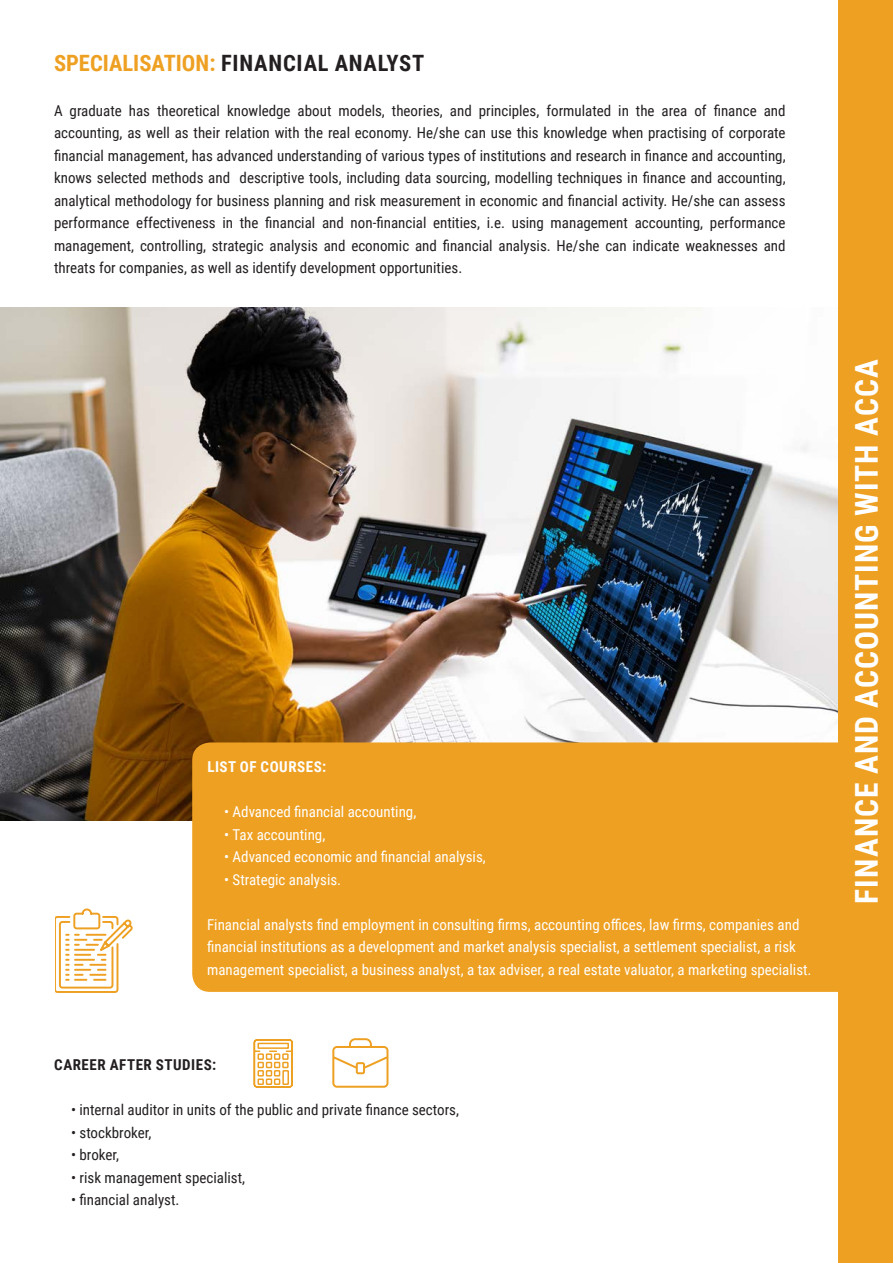
<style>
.page{position:relative;width:893px;height:1263px;background:#fff}
.page>*{position:absolute;margin:0;border:0;box-sizing:border-box;transform-origin:0 0}
.t1{font:700 31.5px "Roboto Condensed";letter-spacing:.035em;color:#fff}
.t2{font:700 22.5px "Roboto Condensed";letter-spacing:.01em;color:#231f20}
.t3{font:15px/22.5px "Roboto Condensed";color:#231f20;text-align:justify}
.t4{font:15px/22.5px "Roboto Condensed";color:#fff}
.t5{font:700 15px "Roboto Condensed";letter-spacing:.035em;color:#231f20}
.t6{font:700 15px "Roboto Condensed";letter-spacing:.035em;color:#fff}
.s1{color:#eea022}
</style>
<div class="page">
<img style="left:0;top:307px;width:839px;height:514px">
<div style="left:192px;top:742px;width:701px;height:250px;background:#eea022;border-radius:18px"></div>
<svg style="left:55px;top:908px;width:78px;height:85px"></svg>
<svg style="left:332px;top:1038px;width:56px;height:50px"></svg>
<div style="left:839px;top:0;width:54px;height:1263px;background:#eea022"></div>
<svg style="left:253px;top:1039px;width:40px;height:49px"></svg>
<p class="t2" style="left:54px;top:47px;width:372px"><span class="s1">SPECIALISATION:</span> FINANCIAL ANALYST</p>
<p class="t3" style="left:54px;top:99px;width:733px">A graduate has theoretical knowledge about models, theories, and principles, formulated in the area of finance and accounting, as well as their relation with the real economy. He/she can use this knowledge when practising of corporate financial management, has advanced understanding of various types of institutions and research in finance and accounting, knows selected methods and descriptive tools, including data sourcing, modelling techniques in finance and accounting, analytical methodology for business planning and risk measurement in economic and financial activity. He/she can assess performance effectiveness in the financial and non-financial entities, i.e. using management accounting, performance management, controlling, strategic analysis and economic and financial analysis. He/she can indicate weaknesses and threats for companies, as well as identify development opportunities.</p>
<p class="t6" style="left:207px;top:756px;width:120px">LIST OF COURSES:</p>
<p class="t4" style="left:224px;top:800px;width:194px">• Advanced financial accounting,</p>
<p class="t4" style="left:224px;top:822px;width:103px">• Tax accounting,</p>
<p class="t4" style="left:224px;top:845px;width:263px">• Advanced economic and financial analysis,</p>
<p class="t4" style="left:224px;top:867px;width:119px">• Strategic analysis.</p>
<p class="t4" style="left:207px;top:912px;width:606px">Financial analysts find employment in consulting firms, accounting offices, law firms, companies and financial institutions as a development and market analysis specialist, a settlement specialist, a risk management specialist, a business analyst, a tax adviser, a real estate valuator, a marketing specialist.</p>
<p class="t5" style="left:54px;top:1054px;width:163px">CAREER AFTER STUDIES:</p>
<p class="t3" style="left:71px;top:1098px;width:390px">• internal auditor in units of the public and private finance sectors,</p>
<p class="t3" style="left:71px;top:1120px;width:82px">• stockbroker,</p>
<p class="t3" style="left:71px;top:1143px;width:50px">• broker,</p>
<p class="t3" style="left:71px;top:1165px;width:176px">• risk management specialist,</p>
<p class="t3" style="left:71px;top:1188px;width:110px">• financial analyst.</p>
<p class="t1" style="left:844px;top:904px;width:546px;rotate:-90deg">FINANCE AND ACCOUNTING WITH ACCA</p>
</div>
